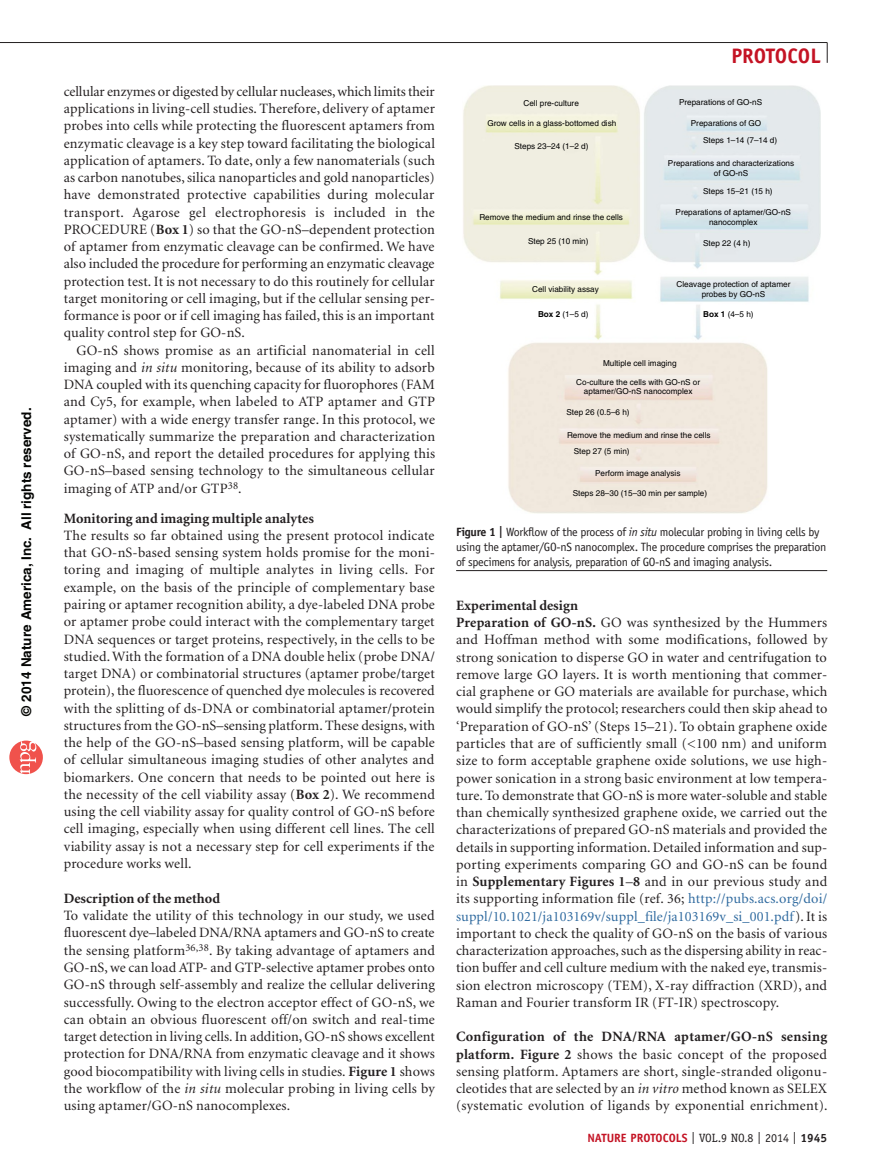
<style>
.page{position:relative;width:891px;height:1175px;background:#fff}
.page>*{position:absolute;margin:0;border:0;box-sizing:border-box;transform-origin:0 0}
.t1{font:700 21px "Officina Sans";color:#c41324}
.pFirstpara{font:14.25px/17.2px "Minion";letter-spacing:.01em;color:#231f20;text-align:justify}
.pPara{font:14.25px/17.2px "Minion";letter-spacing:.01em;color:#231f20;text-align:justify}
.pSec3ttl{font:14.25px/17.2px "Minion";letter-spacing:.015em;color:#231f20;text-align:justify}
.pSec2ttl{font:700 14.25px "Minion";color:#231f20}
.t2{font:700 13.5px "Helvetica";color:#040503}
.pFigureCaption{font:12px/15px "Officina Sans";letter-spacing:-.025em;color:#231f20}
.t3{font:12px "Officina Serif";color:#231f20}
.t4{font:8.1px/9.8px "Helvetica";color:#000;text-align:center}
.s1{font-family:"Helvetica Bold 2";font-weight:400}
.s2{font-weight:700}
.s3{font-style:italic}
.s4{font-family:"Helvetica Bold 3"}
.s5{color:#2f6a9f}
.s6{font-family:"Officina Sans";font-weight:700;color:#c41324}
.s7{font-family:"Officina Sans";font-weight:700}
</style>
<div class="page">
<svg style="left:9px;top:740px;width:34px;height:34px"></svg>
<hr style="left:0;top:42px;width:827px;height:1px;background:#231f20">
<svg style="left:827px;top:43px;width:1px;height:20px"></svg>
<img style="left:463px;top:85px;width:358px;height:428px">
<hr style="left:456px;top:570px;width:371px;height:1px;background:#231f20">
<p class="t2" style="left:18px;top:715px;width:309px;rotate:-90deg">© 201<span class="s1">4</span> Nature America, Inc. All rights reserved.</p>
<p class="pPara" style="left:64px;top:83px;width:373px">cellular enzymes or digested by cellular nucleases, which limits their applications in living-cell studies. Therefore, delivery of aptamer probes into cells while protecting the fluorescent aptamers from enzymatic cleavage is a key step toward facilitating the biological application of aptamers. To date, only a few nanomaterials (such as carbon nanotubes, silica nanoparticles and gold nanoparticles) have demonstrated protective capabilities during molecular transport. Agarose gel electrophoresis is included in the PROCEDURE (<span class="s2">Box 1</span>) so that the GO-nS–dependent protection of aptamer from enzymatic cleavage can be confirmed. We have also included the procedure for performing an enzymatic cleavage protection test. It is not necessary to do this routinely for cellular target monitoring or cell imaging, but if the cellular sensing per&shy;formance is poor or if cell imaging has failed, this is an important quality control step for GO-nS.</p>
<p class="pPara" style="left:64px;top:342px;width:373px;text-indent:13px">GO-nS shows promise as an artificial nanomaterial in cell imaging and <span class="s3">in situ</span> monitoring, because of its ability to adsorb DNA coupled with its quenching capacity for fluorophores (FAM and Cy5, for example, when labeled to ATP aptamer and GTP aptamer) with a wide energy transfer range. In this protocol, we systematically summarize the preparation and characterization of GO-nS, and report the detailed procedures for applying this GO-nS–based sensing technology to the simultaneous cellular imaging of ATP and/or GTP<sup>38</sup>.</p>
<p class="pSec2ttl" style="left:64px;top:511px;width:252px">Monitoring and imaging multiple analytes</p>
<p class="pFirstpara" style="left:64px;top:527px;width:373px">The results so far obtained using the present protocol indicate that GO-nS-based sensing system holds promise for the moni&shy;toring and imaging of multiple analytes in living cells. For example, on the basis of the principle of complementary base pairing or aptamer recognition ability, a dye-labeled DNA probe or aptamer probe could interact with the complementary target DNA sequences or target proteins, respectively, in the cells to be studied. With the formation of a DNA double helix (probe DNA/ target DNA) or combinatorial structures (aptamer probe/target protein), the fluorescence of quenched dye molecules is recovered with the splitting of ds-DNA or combinatorial aptamer/protein structures from the GO-nS–sensing platform. These designs, with the help of the GO-nS–based sensing platform, will be capable of cellular simultaneous imaging studies of other analytes and biomarkers. One concern that needs to be pointed out here is the necessity of the cell viability assay (<span class="s2">Box 2</span>). We recommend using the cell viability assay for quality control of GO-nS before cell imaging, especially when using different cell lines. The cell viability assay is not a necessary step for cell experiments if the procedure works well.</p>
<p class="pSec2ttl" style="left:64px;top:891px;width:158px">Description of the method</p>
<p class="pFirstpara" style="left:64px;top:907px;width:373px">To validate the utility of this technology in our study, we used fluorescent dye–labeled DNA/RNA aptamers and GO-nS to create the sensing platform<sup>36,38</sup>. By taking advantage of aptamers and GO-nS, we can load ATP- and GTP-selective aptamer probes onto GO-nS through self-assembly and realize the cellular delivering successfully. Owing to the electron acceptor effect of GO-nS, we can obtain an obvious fluorescent off/on switch and real-time target detection in living cells. In addition, GO-nS shows excellent protection for DNA/RNA from enzymatic cleavage and it shows good biocompatibility with living cells in studies. <span class="s2">Figure 1</span> shows the workflow of the <span class="s3">in situ</span> molecular probing in living cells by using aptamer/GO-nS nanocomplexes.</p>
<p class="t1" style="left:731px;top:43px;width:91px">PROTOCOL</p>
<p class="t4" style="left:524px;top:99px;width:57px">Cell pre-culture</p>
<p class="t4" style="left:679px;top:98px;width:85px">Preparations of GO-nS</p>
<p class="t4" style="left:487px;top:119px;width:131px">Grow cells in a glass-bottomed dish</p>
<p class="t4" style="left:691px;top:119px;width:72px">Preparations of GO</p>
<p class="t4" style="left:514px;top:142px;width:76px">Steps 23–24 (1–2 d)</p>
<p class="t4" style="left:479px;top:212px;width:145px">Remove the medium and rinse the cells</p>
<p class="t4" style="left:703px;top:136px;width:76px">Steps 1–14 (7–14 d)</p>
<p class="t4" style="left:668px;top:158px;width:128px">Preparations and characterizations of GO-nS</p>
<p class="t4" style="left:676px;top:207px;width:117px">Preparations of aptamer/GO-nS nanocomplex</p>
<p class="t4" style="left:703px;top:186px;width:71px">Steps 15–21 (15 h)</p>
<p class="t4" style="left:528px;top:236px;width:62px">Step 25 (10 min)</p>
<p class="t4" style="left:703px;top:238px;width:49px">Step 22 (4 h)</p>
<p class="t4" style="left:532px;top:284px;width:68px">Cell viability assay</p>
<p class="t4" style="left:676px;top:279px;width:116px">Cleavage protection of aptamer probes by GO-nS</p>
<p class="t4" style="left:538px;top:309px;width:52px"><span class="s4">Box 2</span> (1–5 d)</p>
<p class="t4" style="left:703px;top:309px;width:52px"><span class="s4">Box 1</span> (4–5 h)</p>
<p class="t4" style="left:603px;top:358px;width:75px">Multiple cell imaging</p>
<p class="t4" style="left:576px;top:377px;width:126px">Co-culture the cells with GO-nS or aptamer/GO-nS nanocomplex</p>
<p class="t4" style="left:567px;top:407px;width:65px">Step 26 (0.5–6 h)</p>
<p class="t4" style="left:574px;top:446px;width:57px">Step 27 (5 min)</p>
<p class="t4" style="left:573px;top:488px;width:136px">Steps 28–30 (15–30 min per sample)</p>
<p class="t4" style="left:567px;top:430px;width:145px">Remove the medium and rinse the cells</p>
<p class="t4" style="left:595px;top:468px;width:87px">Perform image analysis</p>
<p class="pFigureCaption" style="left:456px;top:524px;width:372px"><span class="s2">FIGURE 1 |</span> Workflow of the process of <span class="s3">in situ</span> molecular probing in living cells by using the aptamer/GO-nS nanocomplex. The procedure comprises the preparation of specimens for analysis, preparation of GO-nS and imaging analysis.</p>
<p class="pSec2ttl" style="left:456px;top:598px;width:123px">Experimental design</p>
<p class="pFirstpara" style="left:456px;top:614px;width:373px"><span class="s2">Preparation of GO-nS.</span> GO was synthesized by the Hummers and Hoffman method with some modifications, followed by strong sonication to disperse GO in water and centrifugation to remove large GO layers. It is worth mentioning that commer&shy;cial graphene or GO materials are available for purchase, which would simplify the protocol; researchers could then skip ahead to ‘Preparation of GO-nS’ (Steps 15–21). To obtain graphene oxide particles that are of sufficiently small (&lt;100 nm) and uniform size to form acceptable graphene oxide solutions, we use high&shy;power sonication in a strong basic environment at low tempera&shy;ture. To demonstrate that GO-nS is more water-soluble and stable than chemically synthesized graphene oxide, we carried out the characterizations of prepared GO-nS materials and provided the details in supporting information. Detailed information and sup&shy;porting experiments comparing GO and GO-nS can be found in <span class="s2">Supplementary Figures 1</span>–<span class="s2">8</span> and in our previous study and its supporting information file (ref. 36; <span class="s5">http://pubs.acs.org/doi/ suppl/10.1021/ja103169v/suppl_file/ja103169v_si_001.pdf</span>). It is important to check the quality of GO-nS on the basis of various characterization approaches, such as the dispersing ability in reac&shy;tion buffer and cell culture medium with the naked eye, transmis&shy;sion electron microscopy (TEM), X-ray diffraction (XRD), and Raman and Fourier transform IR (FT-IR) spectroscopy.</p>
<p class="pSec3ttl" style="left:456px;top:1028px;width:373px"><span class="s2">Configuration of the DNA/RNA aptamer/GO-nS sensing platform. Figure 2</span> shows the basic concept of the proposed sensing platform. Aptamers are short, single-stranded oligonu&shy;cleotides that are selected by an <span class="s3">in vitro</span> method known as SELEX (systematic evolution of ligands by exponential enrichment).</p>
<p class="t3" style="left:587px;top:1131px;width:241px"><span class="s6">NATURE PROTOCOLS</span> | VOL.9 NO.8 | 2014 | <span class="s7">1945</span></p>
</div>
